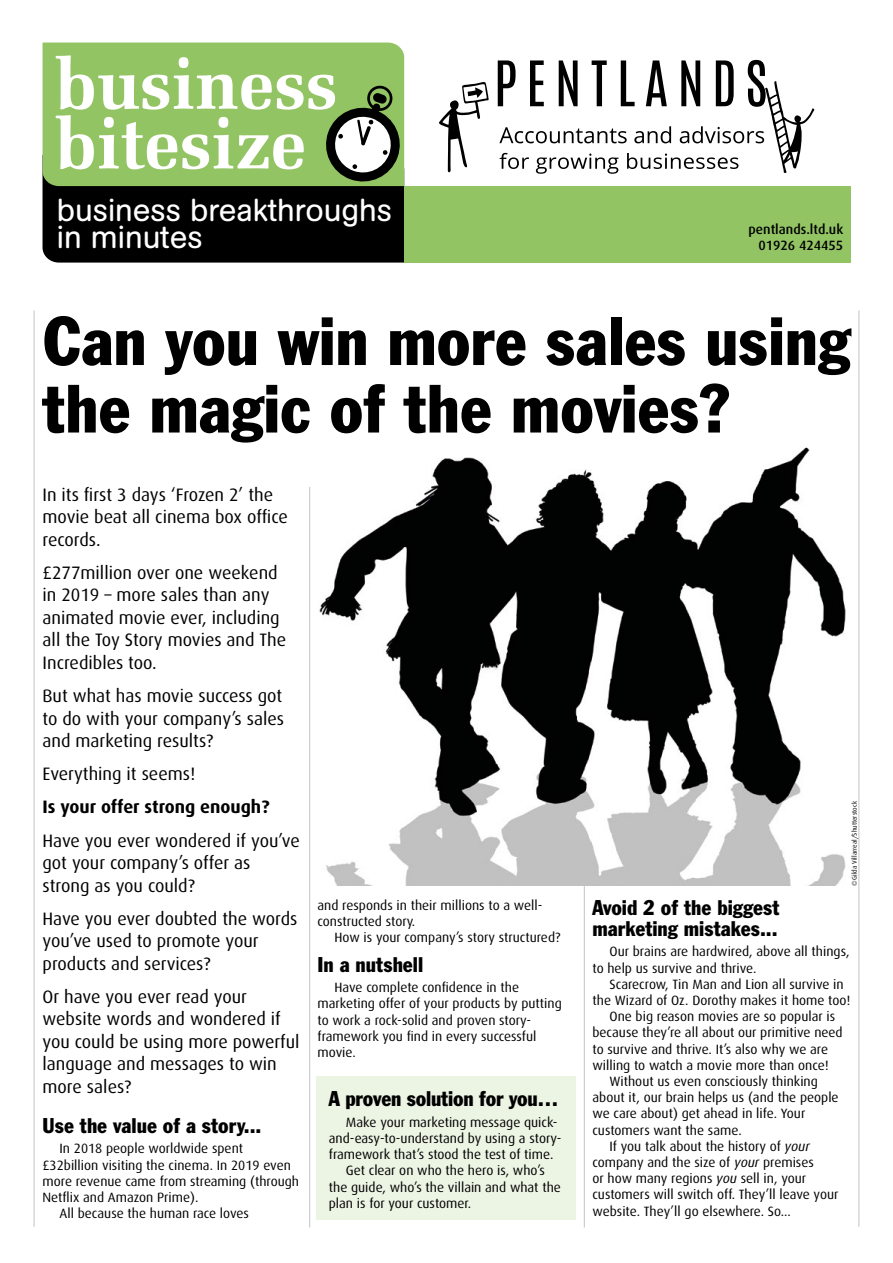
<style>
.page{position:relative;width:893px;height:1263px;background:#fff}
.page>*{position:absolute;margin:0;border:0;box-sizing:border-box;transform-origin:0 0}
.HEADING{font:condensed 67.5px/67.5px "Franklin Gothic BT";color:#000}
.t1{font:31.5px/27px "AG Buch Rounded BQ";color:#fff}
.SUBHEAD{font:condensed 21px/21px "Franklin Gothic BT";color:#000}
.SUBHEAD2{font:condensed 21px "Franklin Gothic BT";letter-spacing:-.01em;color:#000}
.first_para2{font:18px/22.5px "Dax";color:#000}
.first_para2-2{font:700 18px "Dax";color:#000}
.body{font:13.5px/16.2px "Dax";color:#000}
.body2{font:13.5px/16.2px "Dax";color:#000}
.body-2{font:500 13.5px "Dax";color:#000}
.PHOTO_CREDIT{font:6.75px "Dax";color:#000}
.s1{font-style:italic}
</style>
<div class="page">
<svg style="left:439px;top:82px;width:50px;height:90px"></svg>
<svg style="left:498px;top:60px;width:316px;height:114px"></svg>
<hr style="left:34px;top:310px;width:1px;height:917px;background:#c6c6c6">
<hr style="left:858px;top:310px;width:1px;height:917px;background:#c6c6c6">
<div style="left:404px;top:186px;width:446px;height:77px;background:#93c464"></div>
<div style="left:43px;top:43px;width:361px;height:12px;background:#93c464"></div>
<svg style="left:43px;top:55px;width:362px;height:208px;background:#697f55"></svg>
<svg style="left:358px;top:120px;width:5px;height:24px"></svg>
<div style="left:357px;top:120px;width:7px;height:25px;border:2px solid #000"></div>
<div style="left:316px;top:1076px;width:259px;height:144px;background:#ecf4e4"></div>
<hr style="left:584px;top:789px;width:1px;height:438px;background:#c6c6c6">
<hr style="left:309px;top:487px;width:1px;height:740px;background:#c6c6c6">
<img style="left:319px;top:447px;width:527px;height:438px">
<h2 class="t1" style="left:57px;top:198px;width:337px">business breakthroughs in minutes</h2>
<p class="body-2" style="left:748px;top:222px;width:96px">pentlands.ltd.uk</p>
<p class="body-2" style="left:758px;top:238px;width:86px">01926 424455</p>
<p class="HEADING" style="left:43px;top:305px;width:809px">Can you win more sales using the magic of the movies?</p>
<p class="first_para2" style="left:43px;top:483px;width:247px">In its first 3 days ‘Frozen 2’ the movie beat all cinema box office records.</p>
<p class="first_para2" style="left:43px;top:562px;width:245px">£277million over one weekend in 2019 – more sales than any animated movie ever, including all the Toy Story movies and The<br>Incredibles too.</p>
<p class="first_para2" style="left:43px;top:685px;width:243px;text-align:justify">But what has movie success got to do with your company’s sales and marketing results?</p>
<p class="first_para2" style="left:43px;top:763px;width:154px">Everything it seems!</p>
<p class="first_para2-2" style="left:43px;top:797px;width:228px">Is your offer strong enough?</p>
<p class="first_para2" style="left:43px;top:829px;width:259px">Have you ever wondered if you’ve got your company’s offer as strong as you could?</p>
<p class="first_para2" style="left:43px;top:907px;width:256px">Have you ever doubted the words you’ve used to promote your products and services?</p>
<p class="first_para2" style="left:43px;top:985px;width:259px">Or have you ever read your website words and wondered if you could be using more powerful language and messages to win more sales?</p>
<p class="SUBHEAD" style="left:43px;top:1114px;width:220px">Use the value of a story...</p>
<p class="body" style="left:43px;top:1141px;width:258px;text-indent:17px">In 2018 people worldwide spent £32billion visiting the cinema. In 2019 even more revenue came from streaming (through Netflix and Amazon Prime).</p>
<p class="body" style="left:60px;top:1205px;width:191px">All because the human race loves</p>
<p class="body" style="left:317px;top:897px;width:227px">and responds in their millions to a well&shy;constructed story.</p>
<p class="body" style="left:334px;top:930px;width:227px">How is your company’s story structured?</p>
<p class="SUBHEAD" style="left:317px;top:953px;width:107px">In a nutshell</p>
<p class="body" style="left:317px;top:980px;width:246px;text-indent:17px">Have complete confidence in the marketing offer of your products by putting to work a rock-solid and proven story&shy;framework you find in every successful movie.</p>
<p class="SUBHEAD2" style="left:329px;top:1085px;width:231px">A proven solution for you…</p>
<p class="body2" style="left:329px;top:1114px;width:234px;text-indent:17px">Make your marketing message quick&shy;and-easy-to-understand by using a story&shy;framework that’s stood the test of time.</p>
<p class="body2" style="left:329px;top:1163px;width:234px;text-indent:17px">Get clear on who the hero is, who’s the guide, who’s the villain and what the plan is for your customer.</p>
<p class="PHOTO_CREDIT" style="left:851px;top:885px;width:86px;rotate:-90deg">©Gilda Villarreal/Shutterstock</p>
<p class="SUBHEAD" style="left:592px;top:896px;width:189px">Avoid 2 of the biggest marketing mistakes...</p>
<p class="body" style="left:592px;top:944px;width:259px;text-indent:17px">Our brains are hardwired, above all things, to help us survive and thrive.</p>
<p class="body" style="left:592px;top:976px;width:259px;text-indent:17px">Scarecrow, Tin Man and Lion all survive in the Wizard of Oz. Dorothy makes it home too!</p>
<p class="body" style="left:592px;top:1008px;width:252px;text-indent:17px">One big reason movies are so popular is because they’re all about our primitive need to survive and thrive. It’s also why we are willing to watch a movie more than once!</p>
<p class="body" style="left:592px;top:1073px;width:248px;text-indent:17px">Without us even consciously thinking about it, our brain helps us (and the people we care about) get ahead in life. Your customers want the same.</p>
<p class="body" style="left:592px;top:1138px;width:247px;text-indent:17px">If you talk about the history of <span class="s1">your </span>company and the size of <span class="s1">your</span> premises<br>or how many regions <span class="s1">you</span> sell in, your customers will switch off. They’ll leave your website. They’ll go elsewhere. So...</p>
</div>
